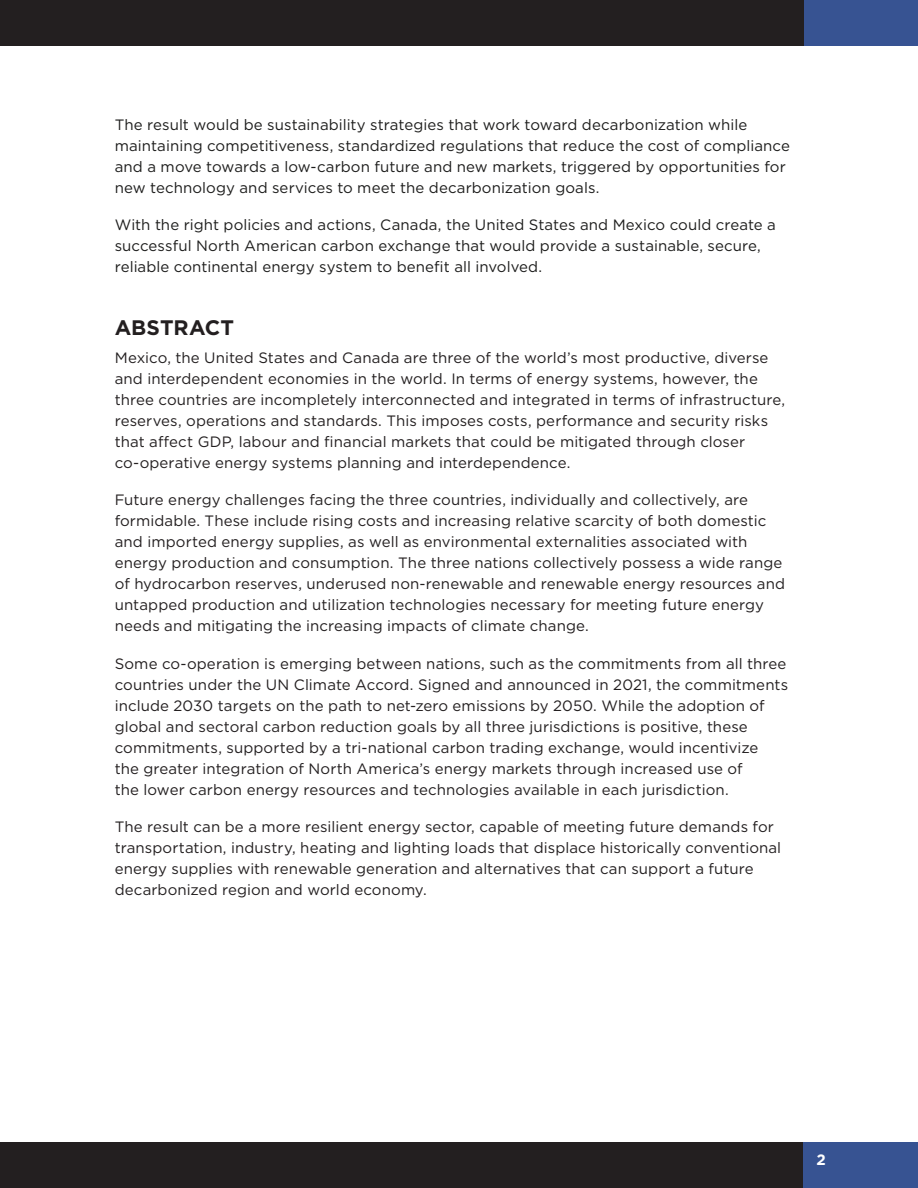
<style>
.page{position:relative;width:918px;height:1188px;background:#fff}
.page>*{position:absolute;margin:0;border:0;box-sizing:border-box;transform-origin:0 0}
.t1{font:700 21px "Gotham";color:#231f20}
.t2{font:15px/21px "Gotham";letter-spacing:.005em;color:#231f20}
.t3{font:15px/21px "Gotham";letter-spacing:.005em;color:#1d1d1c}
.t4{font:700 15px "Gotham";color:#fff}
</style>
<div class="page">
<div style="left:802px;top:1143px;width:116px;height:45px;background:#375392"></div>
<div style="left:803px;top:0;width:115px;height:45px;background:#375392"></div>
<div style="left:0;top:1143px;width:802px;height:45px;background:#231f20"></div>
<div style="left:0;top:0;width:803px;height:45px;background:#231f20"></div>
<p class="t3" style="left:115px;top:114px;width:677px">The result would be sustainability strategies that work toward decarbonization while maintaining competitiveness, standardized regulations that reduce the cost of compliance and a move towards a low-carbon future and new markets, triggered by opportunities for new technology and services to meet the decarbonization goals.</p>
<p class="t3" style="left:115px;top:214px;width:663px">With the right policies and actions, Canada, the United States and Mexico could create a successful North American carbon exchange that would provide a sustainable, secure, reliable continental energy system to benefit all involved.</p>
<h1 class="t1" style="left:115px;top:314px;width:121px">ABSTRACT</h1>
<p class="t2" style="left:115px;top:347px;width:672px">Mexico, the United States and Canada are three of the world’s most productive, diverse and interdependent economies in the world. In terms of energy systems, however, the three countries are incompletely interconnected and integrated in terms of infrastructure, reserves, operations and standards. This imposes costs, performance and security risks that affect GDP, labour and financial markets that could be mitigated through closer co-operative energy systems planning and interdependence.</p>
<p class="t2" style="left:115px;top:489px;width:672px">Future energy challenges facing the three countries, individually and collectively, are formidable. These include rising costs and increasing relative scarcity of both domestic and imported energy supplies, as well as environmental externalities associated with energy production and consumption. The three nations collectively possess a wide range of hydrocarbon reserves, underused non-renewable and renewable energy resources and untapped production and utilization technologies necessary for meeting future energy needs and mitigating the increasing impacts of climate change.</p>
<p class="t2" style="left:115px;top:653px;width:675px">Some co-operation is emerging between nations, such as the commitments from all three countries under the UN Climate Accord. Signed and announced in 2021, the commitments include 2030 targets on the path to net-zero emissions by 2050. While the adoption of global and sectoral carbon reduction goals by all three jurisdictions is positive, these commitments, supported by a tri-national carbon trading exchange, would incentivize<br>the greater integration of North America’s energy markets through increased use of<br>the lower carbon energy resources and technologies available in each jurisdiction.</p>
<p class="t2" style="left:115px;top:816px;width:668px">The result can be a more resilient energy sector, capable of meeting future demands for transportation, industry, heating and lighting loads that displace historically conventional energy supplies with renewable generation and alternatives that can support a future decarbonized region and world economy.</p>
<p class="t4" style="left:817px;top:1150px;width:11px">2</p>
</div>
